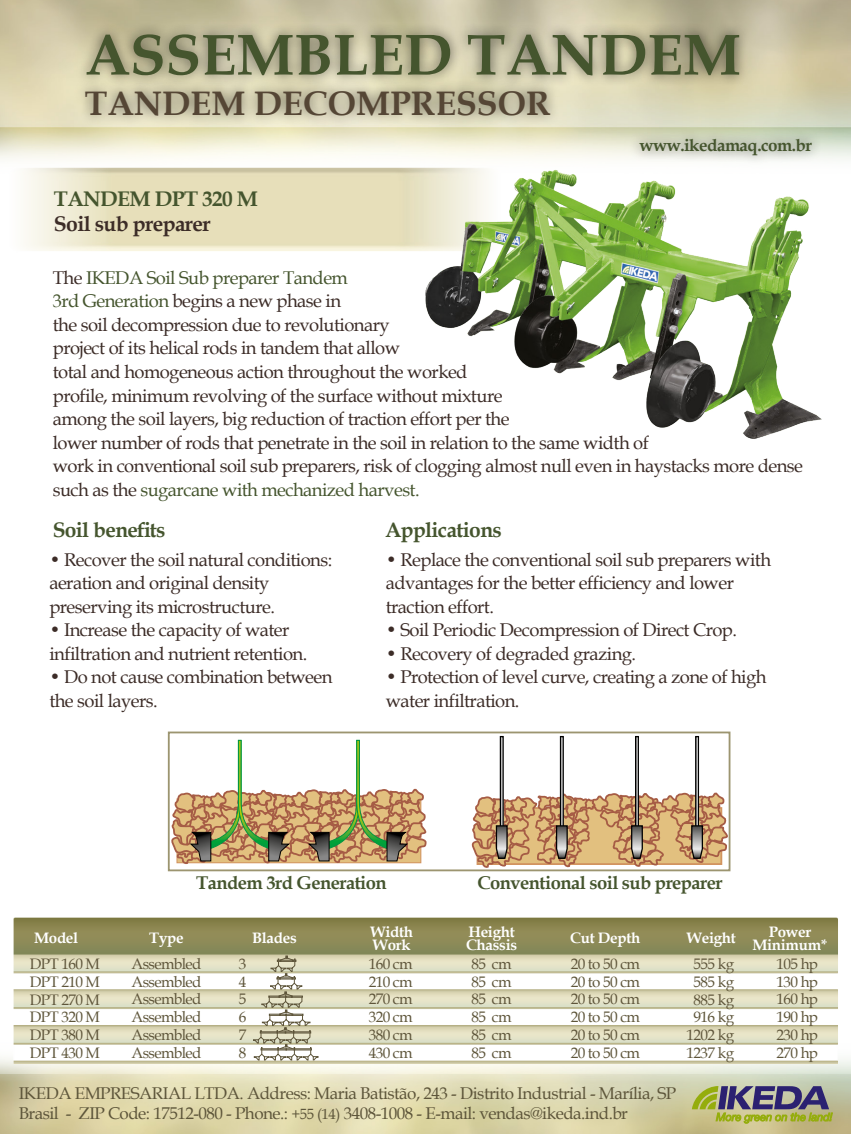
<style>
.page{position:relative;width:851px;height:1134px;background:#fff}
.page>*{position:absolute;margin:0;border:0;box-sizing:border-box;transform-origin:0 0}
.t1{font:700 58px "Book Antiqua";color:#45552e}
.t2{font:700 34px "Book Antiqua";color:#554635}
.t3{font:700 22px "Book Antiqua";letter-spacing:-.025em;color:#554635}
.t4{font:700 22px "Book Antiqua";letter-spacing:-.025em;color:#45552e}
.t5{font:700 21.2px "Book Antiqua";letter-spacing:-.03em;color:#3c2c27}
.t6{font:700 21.2px "Book Antiqua";letter-spacing:-.03em;color:#45552e}
.t7{font:700 21px "Book Antiqua";letter-spacing:-.03em;color:#45552e}
.t8{font:18.4px/23.6px "Book Antiqua";letter-spacing:-.03em;color:#3c2c27}
.t9{font:700 18.4px "Book Antiqua";letter-spacing:-.03em;color:#45552e}
.t10{font:17px/20.6px "Book Antiqua";letter-spacing:-.03em;color:#5d553a}
.t11{font:700 17px "Book Antiqua";letter-spacing:-.03em;color:#45552e}
.t12{font:15.2px/17.8px "Book Antiqua";letter-spacing:-.04em;color:#5e553a;text-align:justify}
.t13{font:700 15.2px/13.6px "Book Antiqua";letter-spacing:-.02em;color:#fff}
.s1{color:#45552e}
.s2{font-size:14.8px}
</style>
<div class="page">
<img style="left:0;top:917px;width:850px;height:147px">
<svg style="left:252px;top:955px;width:67px;height:106px"></svg>
<div style="left:75px;top:22px;width:675px;height:65px;background:#000;opacity:.55"></div>
<div style="left:74px;top:79px;width:486px;height:48px;background:#000;opacity:.55"></div>
<div style="left:628px;top:127px;width:194px;height:40px;background:#000;opacity:.55"></div>
<div style="left:111px;top:1073px;width:261px;height:39px;background:#f5f3de"></div>
<div style="left:384px;top:1073px;width:314px;height:39px;background:#000;opacity:.55"></div>
<img style="left:417px;top:168px;width:405px;height:271px">
<div style="left:168px;top:731px;width:562px;height:140px;border:2px solid #9c9570"></div>
<svg style="left:169px;top:739px;width:258px;height:125px"></svg>
<div style="left:499px;top:736px;width:4px;height:123px;border:1px solid #000"></div>
<div style="left:559px;top:736px;width:4px;height:123px;border:1px solid #000"></div>
<div style="left:635px;top:736px;width:4px;height:123px;border:1px solid #000"></div>
<div style="left:695px;top:736px;width:4px;height:123px;border:1px solid #000"></div>
<svg style="left:471px;top:751px;width:257px;height:117px"></svg>
<div style="left:776px;top:1072px;width:43px;height:39px;background:#dbe5d6"></div>
<img style="left:0;top:1074px;width:850px;height:60px">
<svg style="left:691px;top:1086px;width:141px;height:37px;background:#8f8f74"></svg>
<h1 class="t1" style="left:85px;top:15px;width:657px">ASSEMBLED TANDEM</h1>
<h2 class="t2" style="left:85px;top:80px;width:467px">TANDEM DECOMPRESSOR</h2>
<p class="t11" style="left:639px;top:134px;width:174px">www.ikedamaq.com.br</p>
<p class="t6" style="left:54px;top:184px;width:205px">TANDEM DPT 320 M</p>
<p class="t5" style="left:54px;top:210px;width:158px">Soil sub preparer</p>
<p class="t8" style="left:53px;top:265px;width:751px">The <span class="s1">IKEDA Soil Sub preparer Tandem<br>3rd Generation</span> begins a new phase in<br>the soil decompression due to revolutionary<br>project of its helical rods in tandem that allow<br>total and homogeneous action throughout the worked<br>profile, minimum revolving of the surface without mixture<br>among the soil layers, big reduction of traction effort per the<br>lower number of rods that penetrate in the soil in relation to the same width of<br>work in conventional soil sub preparers, risk of clogging almost null even in haystacks more dense such as the <span class="s1">sugarcane with mechanized harvest.</span></p>
<p class="t7" style="left:53px;top:516px;width:114px">Soil benefits</p>
<p class="t7" style="left:385px;top:516px;width:118px">Applications</p>
<p class="t8" style="left:49px;top:547px;width:284px">• Recover the soil natural conditions: aeration and original density preserving its microstructure.</p>
<p class="t8" style="left:49px;top:618px;width:259px">• Increase the capacity of water infiltration and nutrient retention.</p>
<p class="t8" style="left:49px;top:665px;width:285px">• Do not cause combination between the soil layers.</p>
<p class="t8" style="left:386px;top:547px;width:387px">• Replace the conventional soil sub preparers with advantages for the better efficiency and lower traction effort.</p>
<p class="t8" style="left:386px;top:618px;width:353px">• Soil Periodic Decompression of Direct Crop.</p>
<p class="t8" style="left:386px;top:641px;width:252px">• Recovery of degraded grazing.</p>
<p class="t8" style="left:386px;top:665px;width:382px">• Protection of level curve, creating a zone of high water infiltration.</p>
<p class="t9" style="left:196px;top:870px;width:192px">Tandem 3rd Generation</p>
<p class="t9" style="left:477px;top:870px;width:247px">Conventional soil sub preparer</p>
<p class="t13" style="left:34px;top:931px;width:46px">Model</p>
<p class="t13" style="left:149px;top:931px;width:36px">Type</p>
<p class="t13" style="left:252px;top:931px;width:46px">Blades</p>
<p class="t13" style="left:370px;top:924px;width:44px">Width<br>Work</p>
<p class="t13" style="left:466px;top:924px;width:53px">Height<br>Chassis</p>
<p class="t13" style="left:570px;top:931px;width:72px">Cut Depth</p>
<p class="t13" style="left:752px;top:924px;width:77px;text-align:center">Power<br>Minimum*</p>
<p class="t12" style="left:30px;top:954px;width:72px">DPT 160 M DPT 210 M DPT 270 M DPT 320 M DPT 380 M DPT 430 M</p>
<p class="t12" style="left:131px;top:954px;width:71px">Assembled Assembled Assembled Assembled Assembled Assembled</p>
<p class="t12" style="left:239px;top:954px;width:9px">3<br>4<br>5<br>6<br>7<br>8</p>
<p class="t12" style="left:368px;top:954px;width:45px">160 cm 210 cm 270 cm 320 cm 380 cm 430 cm</p>
<p class="t12" style="left:471px;top:954px;width:41px">85 cm 85 cm 85 cm 85 cm 85 cm 85 cm</p>
<p class="t12" style="left:570px;top:954px;width:71px">20 to 50 cm 20 to 50 cm 20 to 50 cm 20 to 50 cm 20 to 50 cm 20 to 50 cm</p>
<p class="t12" style="left:776px;top:954px;width:43px">105 hp 130 hp 160 hp 190 hp 230 hp 270 hp</p>
<p class="t13" style="left:686px;top:931px;width:50px">Weight</p>
<p class="t12" style="left:686px;top:954px;width:49px;text-align:center">555 kg<br>585 kg<br>885 kg<br>916 kg<br>1202 kg<br>1237 kg</p>
<p class="t4" style="left:121px;top:1077px;width:242px">ASSEMBLED TANDEM</p>
<p class="t3" style="left:396px;top:1077px;width:293px">TANDEM DECOMPRESSOR</p>
<p class="t10" style="left:19px;top:1082px;width:658px">IKEDA EMPRESARIAL LTDA. Address: Maria Batistão, 243 - Distrito Industrial - Marília, SP<br>Brasil - ZIP Code: 17512-080 - Phone.: <span class="s2">+55 (14)</span> 3408-1008 - E-mail: vendas@ikeda.ind.br</p>
</div>
